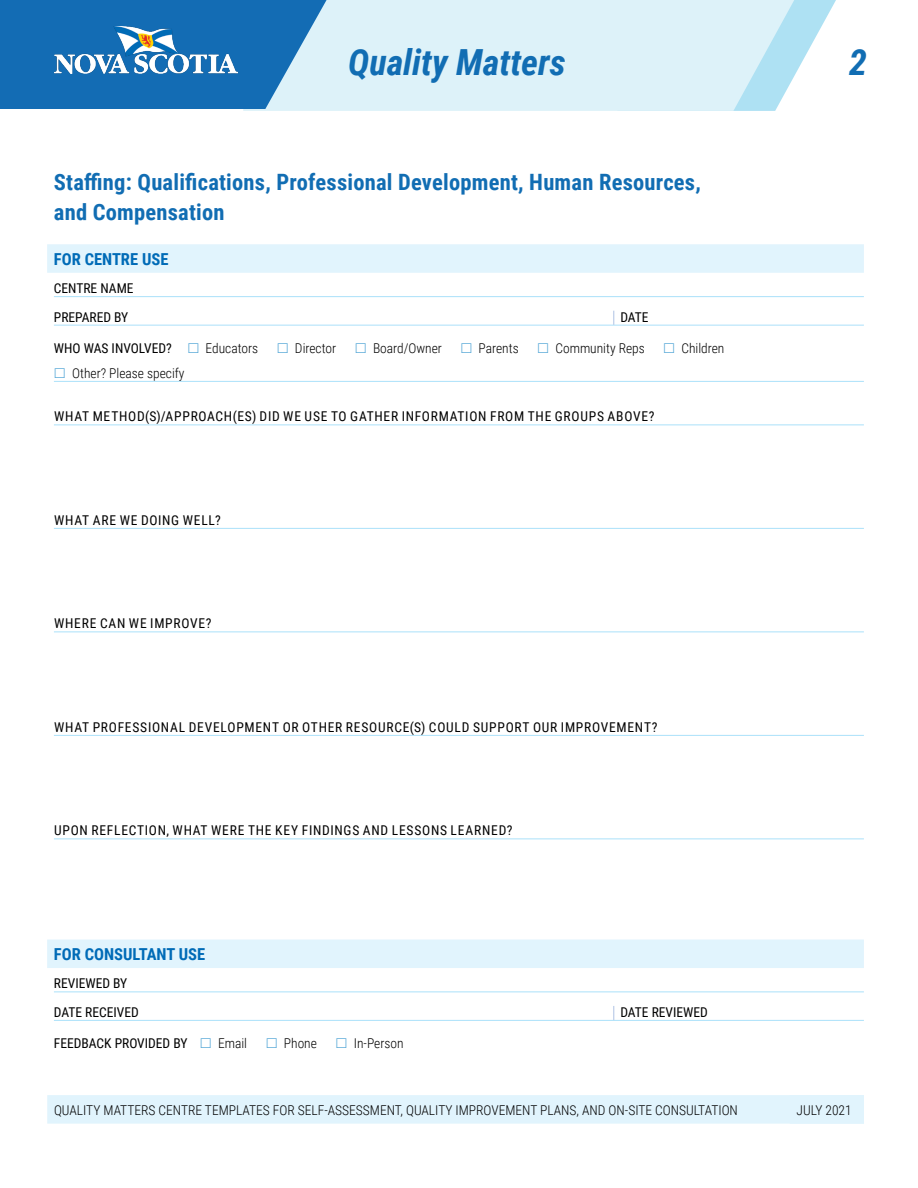
<style>
.page{position:relative;width:918px;height:1188px;background:#fff}
.page>*{position:absolute;margin:0;border:0;box-sizing:border-box;transform-origin:0 0}
.t1{font:italic 700 36px "Roboto Condensed";color:#116db3}
.t2{font:700 22.5px/30px "Roboto Condensed";letter-spacing:.01em;color:#116db3}
.t3{font:700 16.5px "Roboto Condensed";color:#006bb7}
.t4{font:13.5px "Roboto Condensed";letter-spacing:.05em;color:#000}
.t5{font:300 13.5px "Roboto Condensed";color:#000}
.t6{font:13.5px/28.5px "Roboto Condensed";color:#000}
</style>
<div class="page">
<svg style="left:798px;top:0;width:38px;height:69px"></svg>
<svg style="left:243px;top:0;width:555px;height:111px;background:#daf1f8"></svg>
<svg style="left:0;top:0;width:334px;height:109px;background:#3180be"></svg>
<div style="left:47px;top:1095px;width:817px;height:29px;background:#e1f4fd"></div>
<img style="left:54px;top:27px;width:183px;height:47px">
<div style="left:47px;top:244px;width:817px;height:29px;background:#e1f4fd"></div>
<hr style="left:54px;top:296px;width:810px;height:1px;background:#abe1fa">
<hr style="left:54px;top:325px;width:810px;height:1px;background:#abe1fa">
<hr style="left:54px;top:381px;width:810px;height:1px;background:#abe1fa">
<hr style="left:54px;top:425px;width:810px;height:1px;background:#abe1fa">
<hr style="left:54px;top:528px;width:810px;height:1px;background:#abe1fa">
<hr style="left:54px;top:632px;width:810px;height:1px;background:#abe1fa">
<hr style="left:54px;top:735px;width:810px;height:1px;background:#abe1fa">
<hr style="left:54px;top:839px;width:810px;height:1px;background:#abe1fa">
<div style="left:47px;top:940px;width:817px;height:28px;background:#e1f4fd"></div>
<hr style="left:54px;top:992px;width:810px;height:1px;background:#abe1fa">
<hr style="left:54px;top:1020px;width:810px;height:1px;background:#abe1fa">
<svg style="left:613px;top:311px;width:1px;height:14px"></svg>
<svg style="left:613px;top:1006px;width:1px;height:14px"></svg>
<h1 class="t1" style="left:348px;top:37px;width:219px">Quality Matters</h1>
<h2 class="t2" style="left:54px;top:166px;width:648px">Staffing: Qualifications, Professional Development, Human Resources, and Compensation</h2>
<p class="t3" style="left:54px;top:247px;width:116px">FOR CENTRE USE</p>
<p class="t6" style="left:54px;top:273px;width:81px">CENTRE NAME<br>PREPARED BY</p>
<p class="t4" style="left:620px;top:307px;width:30px">DATE</p>
<p class="t6" style="left:54px;top:333px;width:119px">WHO WAS INVOLVED?</p>
<p class="t5" style="left:206px;top:339px;width:54px">Educators</p>
<p class="t5" style="left:295px;top:339px;width:43px">Director</p>
<p class="t5" style="left:373px;top:339px;width:71px">Board/Owner</p>
<p class="t5" style="left:479px;top:339px;width:42px">Parents</p>
<p class="t5" style="left:555px;top:339px;width:91px">Community Reps</p>
<p class="t5" style="left:681px;top:339px;width:45px">Children</p>
<p class="t5" style="left:72px;top:364px;width:114px">Other? Please specify</p>
<p class="t4" style="left:54px;top:407px;width:602px">WHAT METHOD(S)/APPROACH(ES) DID WE USE TO GATHER INFORMATION FROM THE GROUPS ABOVE?</p>
<p class="t4" style="left:54px;top:511px;width:168px">WHAT ARE WE DOING WELL?</p>
<p class="t4" style="left:54px;top:614px;width:159px">WHERE CAN WE IMPROVE?</p>
<p class="t4" style="left:54px;top:718px;width:605px">WHAT PROFESSIONAL DEVELOPMENT OR OTHER RESOURCE(S) COULD SUPPORT OUR IMPROVEMENT?</p>
<p class="t4" style="left:54px;top:821px;width:460px">UPON REFLECTION, WHAT WERE THE KEY FINDINGS AND LESSONS LEARNED?</p>
<p class="t3" style="left:54px;top:942px;width:153px">FOR CONSULTANT USE</p>
<p class="t6" style="left:54px;top:969px;width:86px">REVIEWED BY<br>DATE RECEIVED</p>
<p class="t6" style="left:54px;top:1029px;width:135px">FEEDBACK PROVIDED BY</p>
<p class="t5" style="left:218px;top:1034px;width:31px">Email</p>
<p class="t5" style="left:284px;top:1034px;width:35px">Phone</p>
<p class="t5" style="left:354px;top:1034px;width:51px">In-Person</p>
<p class="t6" style="left:620px;top:997px;width:89px">DATE REVIEWED</p>
<h1 class="t1" style="left:849px;top:37px;width:19px">2</h1>
<p class="t5" style="left:54px;top:1101px;width:685px">QUALITY MATTERS CENTRE TEMPLATES FOR SELF-ASSESSMENT, QUALITY IMPROVEMENT PLANS, AND ON-SITE CONSULTATION</p>
<p class="t5" style="left:796px;top:1101px;width:57px">JULY 2021</p>
</div>
